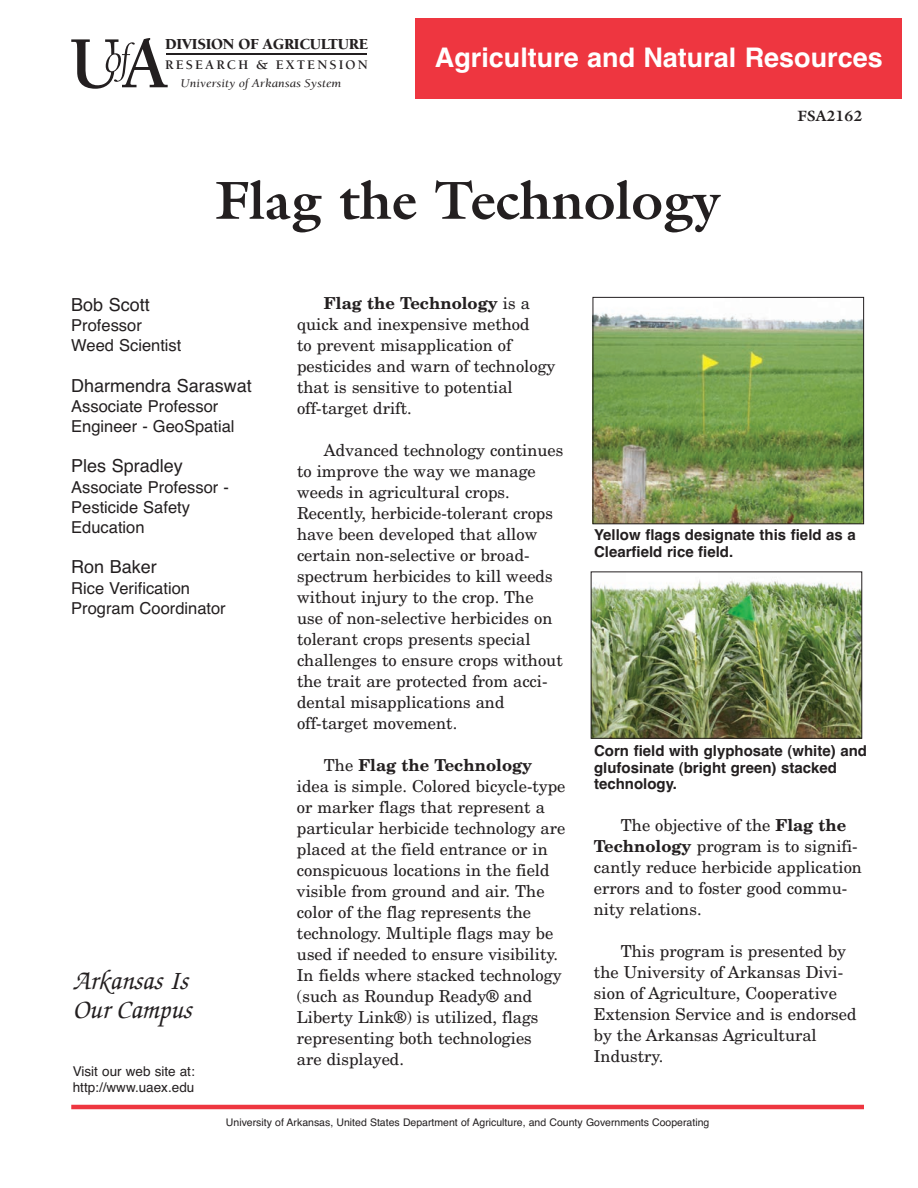
<style>
.page{position:relative;width:918px;height:1188px;background:#fff}
.page>*{position:absolute;margin:0;border:0;box-sizing:border-box;transform-origin:0 0}
.t1{font:700 54px "Galliard";color:#231f20}
.t2{font:700 27px "Helvetica";color:#fff}
.t3{font:italic 500 27px/28.5px "Zapf Chancery";color:#231f20}
.t4{font:18px "Helvetica";color:#231f20}
.t5{font:16.5px/21px "New Century Schlbk";color:#231f20}
.t6{font:16.5px/19.8px "Helvetica";color:#231f20}
.t7{font:900 15.75px "Berkeley";letter-spacing:-.02em;color:#231f20}
.t8{font:700 15px/16.5px "Helvetica";color:#231f20}
.t9{font:700 15px "Galliard";color:#231f20}
.t10{font:13.5px/16.2px "Helvetica";color:#231f20}
.t11{font:700 13.5px "Berkeley";letter-spacing:.155em;color:#231f20}
.t12{font:italic 12.15px "Berkeley";color:#231f20;scale:1.09 1}
.t13{font:10.5px "Helvetica";color:#231f20}
.s1{font-weight:700}
</style>
<div class="page">
<hr style="left:166px;top:54px;width:201px;height:1px;background:#231f20">
<hr style="left:71px;top:1105px;width:793px;height:4px;background:#ee3640">
<svg style="left:71px;top:38px;width:97px;height:51px"></svg>
<div style="left:416px;top:18px;width:486px;height:81px;background:#ee3640"></div>
<img style="left:595px;top:313px;width:267px;height:209px">
<div style="left:593px;top:297px;width:271px;height:227px;border:1px solid #231f20"></div>
<img style="left:593px;top:580px;width:267px;height:157px">
<div style="left:591px;top:572px;width:271px;height:167px;border:1px solid #231f20"></div>
<h5 class="t7" style="left:165px;top:37px;width:205px">DIVISION OF AGRICULTURE</h5>
<h6 class="t11" style="left:165px;top:60px;width:204px">RESEARCH &amp; EXTENSION</h6>
<p class="t12" style="left:181px;top:78px;width:149px">University of Arkansas System</p>
<p class="t2" style="left:435px;top:42px;width:449px">Agriculture and Natural Resources</p>
<h5 class="t9" style="left:797px;top:107px;width:67px">FSA2162</h5>
<h1 class="t1" style="left:215px;top:169px;width:506px">Flag the Technology</h1>
<p class="t4" style="left:71px;top:294px;width:80px">Bob Scott</p>
<p class="t6" style="left:71px;top:315px;width:112px">Professor<br>Weed Scientist</p>
<p class="t4" style="left:71px;top:375px;width:182px">Dharmendra Saraswat</p>
<p class="t6" style="left:71px;top:396px;width:165px">Associate Professor<br>Engineer - GeoSpatial</p>
<p class="t4" style="left:71px;top:456px;width:113px">Ples Spradley</p>
<p class="t6" style="left:71px;top:477px;width:159px">Associate Professor -<br>Pesticide Safety<br>Education</p>
<p class="t4" style="left:71px;top:557px;width:87px">Ron Baker</p>
<p class="t6" style="left:71px;top:578px;width:156px">Rice Verification<br>Program Coordinator</p>
<h2 class="t3" style="left:73px;top:969px;width:120px">Arkansas Is<br>Our Campus</h2>
<p class="t10" style="left:73px;top:1063px;width:124px">Visit our web site at: http://www.uaex.edu</p>
<p class="t5" style="left:297px;top:294px;width:260px;text-indent:27px"><span class="s1">Flag the Technology</span> is a quick and inexpensive method<br>to prevent misapplication of pesticides and warn of technology that is sensitive to potential off-target drift.</p>
<p class="t5" style="left:297px;top:441px;width:268px;text-indent:27px">Advanced technology continues to improve the way we manage weeds in agricultural crops.<br>Recently, herbicide-tolerant crops have been developed that allow certain non-selective or broad&shy;spectrum herbicides to kill weeds without injury to the crop. The use of non-selective herbicides on tolerant crops presents special challenges to ensure crops without the trait are protected from acci&shy;dental misapplications and off-target movement.</p>
<p class="t5" style="left:297px;top:756px;width:270px;text-indent:27px">The <span class="s1">Flag the Technology </span>idea is simple. Colored bicycle-type or marker flags that represent a particular herbicide technology are placed at the field entrance or in conspicuous locations in the field visible from ground and air. The color of the flag represents the technology. Multiple flags may be used if needed to ensure visibility.<br>In fields where stacked technology (such as Roundup Ready® and<br>Liberty Link®) is utilized, flags representing both technologies<br>are displayed.</p>
<p class="t8" style="left:594px;top:527px;width:263px">Yellow flags designate this field as a<br>Clearfield rice field.</p>
<p class="t8" style="left:594px;top:743px;width:274px">Corn field with glyphosate (white) and glufosinate (bright green) stacked technology.</p>
<p class="t5" style="left:594px;top:816px;width:270px;text-indent:27px">The objective of the <span class="s1">Flag the<br>Technology</span> program is to signifi&shy;cantly reduce herbicide application errors and to foster good commu&shy;nity relations.</p>
<p class="t5" style="left:594px;top:942px;width:264px;text-indent:27px">This program is presented by the University of Arkansas Divi&shy;sion of Agriculture, Cooperative<br>Extension Service and is endorsed by the Arkansas Agricultural<br>Industry.</p>
<p class="t13" style="left:226px;top:1116px;width:485px">University of Arkansas, United States Department of Agriculture, and County Governments Cooperating</p>
</div>
